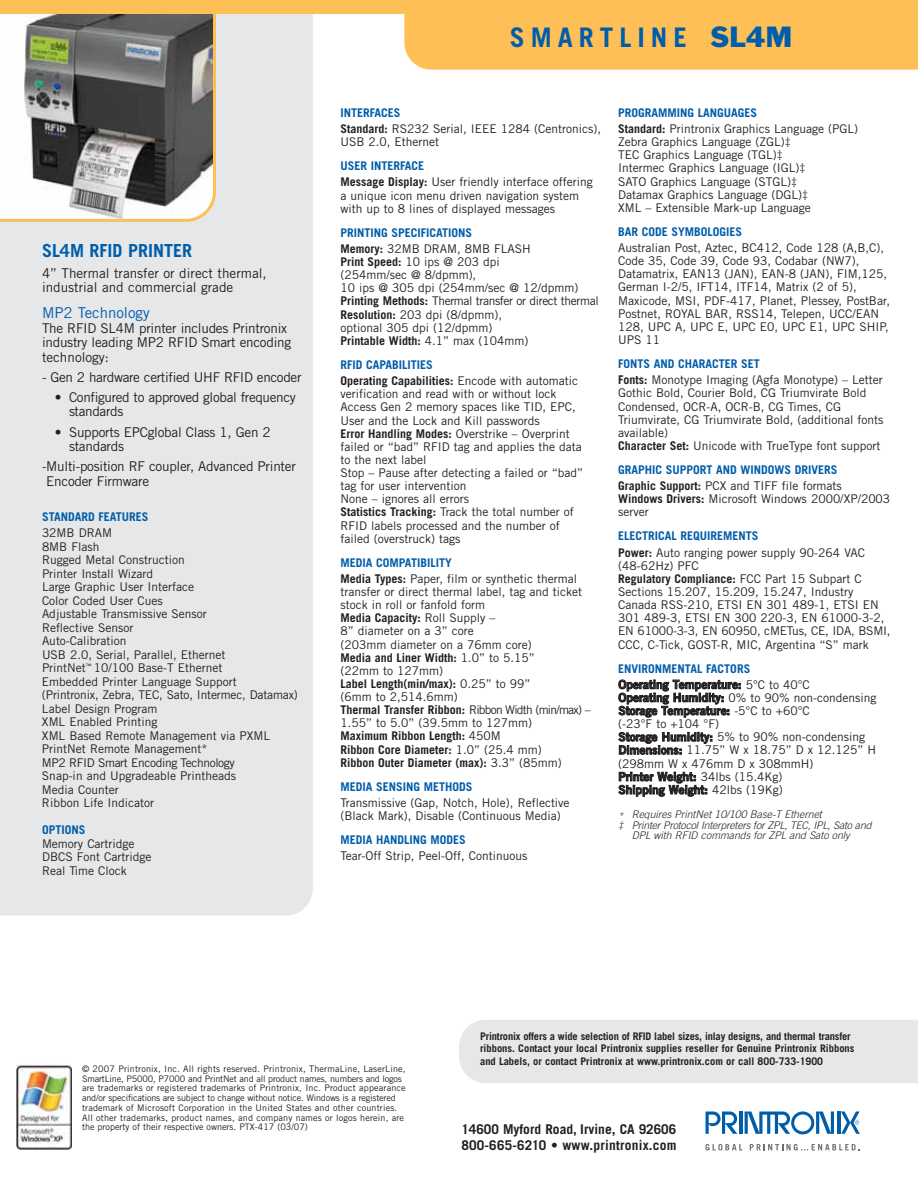
<style>
.page{position:relative;width:918px;height:1188px;background:#fff}
.page>*{position:absolute;margin:0;border:0;box-sizing:border-box;transform-origin:0 0}
.t1{font:700 27px "Trade Gothic";letter-spacing:.22em;color:#005daa}
.t2{font:700 18px "Trade Gothic";color:#005daa}
.t3{font:15px "Trade Gothic";color:#005daa}
.t4{font:13.5px/14.5px "Trade Gothic";letter-spacing:-.02em;color:#231f20}
.t5{font:700 13.5px/16.5px "Trade Gothic";color:#231f20}
.t6{font:13.5px/14.5px "Trade Gothic";color:#231f20}
.t7{font:12px/13.2px "Trade Gothic";color:#231f20}
.t8{font:700 12px/16.4px "Trade Gothic";color:#005daa}
.t9{font:12px/13px "Trade Gothic Bold Two";letter-spacing:-.005em;color:#231f20}
.t10{font:700 12px/16.4px "Trade Gothic";color:#231f20}
.t11{font:700 10.5px/12.6px "Trade Gothic";color:#231f20}
.t12{font:italic 300 10.5px "Trade Gothic";color:#231f20}
.t13{font:9px/9.8px "Trade Gothic";letter-spacing:.02em;color:#231f20}
.s1{font-family:"Franklin Gothic";font-weight:400}
.s2{font-weight:700;color:#005daa}
.s3{font-weight:700}
.s4{color:#231f20}
.s5{font-weight:400;color:#231f20}
.s6{color:#005daa}
.s7{font-weight:400}
.s8{font-family:"Trade Gothic"}
.s9{font-family:"Trade Gothic Bold Two"}
</style>
<div class="page">
<div style="left:459px;top:1020px;width:459px;height:63px;background:#e6e7e8"></div>
<hr style="left:739px;top:1112px;width:3px;height:22px;background:#005daa">
<hr style="left:837px;top:1112px;width:4px;height:22px;background:#005daa">
<svg style="left:706px;top:1112px;width:31px;height:22px"></svg>
<svg style="left:745px;top:1112px;width:89px;height:22px"></svg>
<svg style="left:841px;top:1112px;width:19px;height:22px"></svg>
<svg style="left:705px;top:1144px;width:37px;height:7px"></svg>
<svg style="left:750px;top:1144px;width:110px;height:7px"></svg>
<img style="left:17px;top:1063px;width:54px;height:87px">
<div style="left:0;top:14px;width:313px;height:902px;background:#e6e7e8"></div>
<svg style="left:0;top:14px;width:216px;height:208px"></svg>
<div style="left:404px;top:0;width:514px;height:70px;background:#fdbf56"></div>
<div style="left:0;top:0;width:433px;height:14px;background:#fdbf56"></div>
<h2 class="t2" style="left:42px;top:244px;width:152px">SL4M RFID PRINTER</h2>
<p class="t6" style="left:42px;top:267px;width:226px">4” Thermal transfer or direct thermal, industrial and commercial grade</p>
<p class="t3" style="left:42px;top:307px;width:109px">MP2 Technology</p>
<p class="t4" style="left:42px;top:322px;width:251px">The RFID SL4M printer includes Printronix industry leading MP2 RFID Smart encoding technology:</p>
<p class="t4" style="left:42px;top:371px;width:261px">- Gen 2 hardware certified UHF RFID encoder</p>
<p class="t4" style="left:69px;top:391px;width:228px;text-indent:-14px">• Configured to approved global frequency standards</p>
<p class="t4" style="left:69px;top:426px;width:203px;text-indent:-14px">• Supports EPCglobal Class 1, Gen 2 standards</p>
<p class="t4" style="left:46px;top:460px;width:251px;text-indent:-4px">-Multi-position RF coupler, Advanced Printer<br>Encoder Firmware</p>
<p class="t8" style="left:42px;top:509px;width:108px">STANDARD FEATURES</p>
<p class="t7" style="left:42px;top:527px;width:257px">32MB DRAM<br>8MB Flash<br>Rugged Metal Construction<br>Printer Install Wizard<br>Large Graphic User Interface<br>Color Coded User Cues<br>Adjustable Transmissive Sensor<br>Reflective Sensor<br>Auto-Calibration<br>USB 2.0, Serial, Parallel, Ethernet<br>PrintNet<sup>™</sup> 10/100 Base-T Ethernet<br>Embedded Printer Language Support<br>(Printronix, Zebra, TEC, Sato, Intermec, Datamax)<br>Label Design Program<br>XML Enabled Printing<br>XML Based Remote Management via PXML<br>PrintNet Remote Management*<br>MP2 RFID Smart Encoding Technology<br>Snap-in and Upgradeable Printheads<br>Media Counter<br>Ribbon Life Indicator</p>
<p class="t8" style="left:42px;top:823px;width:45px">OPTIONS</p>
<p class="t7" style="left:42px;top:838px;width:111px">Memory Cartridge<br>DBCS Font Cartridge<br>Real Time Clock</p>
<h1 class="t1" style="left:510px;top:28px;width:284px">SMARTLINE <span class="s1">SL4M</span></h1>
<p class="t7" style="left:340px;top:105px;width:262px;line-height:16.4px"><span class="s2">INTERFACES<br></span><span class="s3">Standard:</span> RS232 Serial, IEEE 1284 (Centronics),</p>
<p class="t7" style="left:340px;top:136px;width:100px">USB 2.0, Ethernet</p>
<p class="t7" style="left:340px;top:159px;width:254px;line-height:16.4px"><span class="s2">USER INTERFACE<br></span><span class="s3">Message Display:</span> User friendly interface offering</p>
<p class="t7" style="left:340px;top:190px;width:240px">a unique icon menu driven navigation system with up to 8 lines of displayed messages</p>
<p class="t8" style="left:340px;top:225px;width:192px">PRINTING SPECIFICATIONS<br><span class="s4">Memory:</span> <span class="s5">32MB DRAM, 8MB FLASH</span></p>
<p class="t7" style="left:340px;top:256px;width:260px"><span class="s3">Print Speed:</span> 10 ips @ 203 dpi<br>(254mm/sec @ 8/dpmm),<br>10 ips @ 305 dpi (254mm/sec @ 12/dpmm)<br><span class="s3">Printing Methods:</span> Thermal transfer or direct thermal <span class="s3">Resolution:</span> 203 dpi (8/dpmm),<br>optional 305 dpi (12/dpmm)<br><span class="s3">Printable Width:</span> 4.1” max (104mm)</p>
<p class="t10" style="left:340px;top:357px;width:239px"><span class="s6">RFID CAPABILITIES<br></span>Operating Capabilities: <span class="s7">Encode with automatic</span></p>
<p class="t7" style="left:340px;top:389px;width:244px">verification and read with or without lock Access Gen 2 memory spaces like TID, EPC, User and the Lock and Kill passwords<br><span class="s3">Error Handling Modes:</span> Overstrike – Overprint failed or “bad” RFID tag and applies the data to the next label<br>Stop – Pause after detecting a failed or “bad” tag for user intervention<br>None – ignores all errors<br><span class="s3">Statistics Tracking:</span> Track the total number of RFID labels processed and the number of failed (overstruck) tags</p>
<p class="t7" style="left:340px;top:555px;width:238px;line-height:16.4px"><span class="s2">MEDIA COMPATIBILITY<br></span><span class="s3">Media Types:</span> Paper, film or synthetic thermal</p>
<p class="t7" style="left:340px;top:586px;width:252px">transfer or direct thermal label, tag and ticket stock in roll or fanfold form<br><span class="s3">Media Capacity:</span> Roll Supply –<br>8” diameter on a 3” core<br>(203mm diameter on a 76mm core)<br><span class="s3">Media and Liner Width:</span> 1.0” to 5.15”<br>(22mm to 127mm)<br><span class="s3">Label Length(min/max):</span> 0.25” to 99”<br>(6mm to 2,514.6mm)<br><span class="s3">Thermal Transfer Ribbon:</span> Ribbon Width (min/max) –<br>1.55” to 5.0” (39.5mm to 127mm)<br><span class="s3">Maximum Ribbon Length:</span> 450M<br><span class="s3">Ribbon Core Diameter:</span> 1.0” (25.4 mm)<br><span class="s3">Ribbon Outer Diameter (max):</span> 3.3” (85mm)</p>
<p class="t8" style="left:340px;top:779px;width:134px">MEDIA SENSING METHODS</p>
<p class="t7" style="left:340px;top:797px;width:231px">Transmissive (Gap, Notch, Hole), Reflective (Black Mark), Disable (Continuous Media)</p>
<p class="t8" style="left:340px;top:833px;width:127px">MEDIA HANDLING MODES</p>
<p class="t7" style="left:340px;top:851px;width:189px">Tear-Off Strip, Peel-Off, Continuous</p>
<p class="t7" style="left:618px;top:105px;width:242px;line-height:16.4px"><span class="s2">PROGRAMMING LANGUAGES<br></span><span class="s3">Standard:</span> Printronix Graphics Language (PGL)</p>
<p class="t7" style="left:618px;top:136px;width:194px">Zebra Graphics Language (ZGL)‡<br>TEC Graphics Language (TGL)‡<br>Intermec Graphics Language (IGL)‡<br>SATO Graphics Language (STGL)‡<br>Datamax Graphics Language (DGL)‡<br>XML – Extensible Mark-up Language</p>
<p class="t8" style="left:618px;top:224px;width:126px">BAR CODE SYMBOLOGIES</p>
<p class="t7" style="left:618px;top:242px;width:273px">Australian Post, Aztec, BC412, Code 128 (A,B,C), Code 35, Code 39, Code 93, Codabar (NW7), Datamatrix, EAN13 (JAN), EAN-8 (JAN), FIM,125, German I-2/5, IFT14, ITF14, Matrix (2 of 5), Maxicode, MSI, PDF-417, Planet, Plessey, PostBar, Postnet, ROYAL BAR, RSS14, Telepen, UCC/EAN 128, UPC A, UPC E, UPC E0, UPC E1, UPC SHIP, UPS 11</p>
<p class="t7" style="left:618px;top:357px;width:266px;line-height:16.4px"><span class="s2">FONTS AND CHARACTER SET<br></span><span class="s3">Fonts:</span> Monotype Imaging (Agfa Monotype) – Letter</p>
<p class="t7" style="left:618px;top:388px;width:267px">Gothic Bold, Courier Bold, CG Triumvirate Bold Condensed, OCR-A, OCR-B, CG Times, CG Triumvirate, CG Triumvirate Bold, (additional fonts available)<br><span class="s3">Character Set:</span> Unicode with TrueType font support</p>
<p class="t8" style="left:618px;top:462px;width:225px">GRAPHIC SUPPORT AND WINDOWS DRIVERS<br><span class="s4">Graphic Support:</span> <span class="s5">PCX and TIFF file formats</span></p>
<p class="t7" style="left:618px;top:494px;width:274px"><span class="s3">Windows Drivers:</span> Microsoft Windows 2000/XP/2003 server</p>
<p class="t7" style="left:618px;top:529px;width:249px;line-height:16.4px"><span class="s2">ELECTRICAL REQUIREMENTS<br></span><span class="s3">Power:</span> Auto ranging power supply 90-264 VAC</p>
<p class="t7" style="left:618px;top:560px;width:274px">(48-62Hz) PFC<br><span class="s3">Regulatory Compliance:</span> FCC Part 15 Subpart C Sections 15.207, 15.209, 15.247, Industry Canada RSS-210, ETSI EN 301 489-1, ETSI EN 301 489-3, ETSI EN 300 220-3, EN 61000-3-2, EN 61000-3-3, EN 60950, cMETus, CE, IDA, BSMI, CCC, C-Tick, GOST-R, MIC, Argentina “S” mark</p>
<p class="t8" style="left:618px;top:661px;width:134px">ENVIRONMENTAL FACTORS</p>
<p class="t9" style="left:618px;top:679px;width:193px">Operating Temperature: <span class="s8">5°C to 40°C</span></p>
<p class="t7" style="left:618px;top:692px;width:260px"><span class="s9">Operating Humidity:</span> 0% to 90% non-condensing</p>
<p class="t9" style="left:618px;top:705px;width:193px">Storage Temperature: <span class="s8">-5°C to +60°C</span></p>
<p class="t7" style="left:618px;top:718px;width:260px">(-23°F to +104 °F)<br><span class="s9">Storage Humidity:</span> 5% to 90% non-condensing<br><span class="s9">Dimensions:</span> 11.75” W x 18.75” D x 12.125” H (298mm W x 476mm D x 308mmH)</p>
<p class="t9" style="left:618px;top:771px;width:166px">Printer Weight: <span class="s8">34lbs (15.4Kg)<br></span>Shipping Weight: <span class="s8">42lbs (19Kg)</span></p>
<p class="t12" style="left:618px;top:811px;width:207px">* Requires PrintNet 10/100 Base-T Ethernet</p>
<p class="t12" style="left:618px;top:821px;width:257px">‡ Printer Protocol Interpreters for ZPL, TEC, IPL, Sato and</p>
<p class="t12" style="left:632px;top:832px;width:222px">DPL with RFID commands for ZPL and Sato only</p>
<p class="t13" style="left:82px;top:1065px;width:325px">© 2007 Printronix, Inc. All rights reserved. Printronix, ThermaLine, LaserLine, SmartLine, P5000, P7000 and PrintNet and all product names, numbers and logos are trademarks or registered trademarks of Printronix, Inc. Product appearance and/or specifications are subject to change without notice. Windows is a registered trademark of Microsoft Corporation in the United States and other countries.<br>All other trademarks, product names, and company names or logos herein, are the property of their respective owners. PTX-417 (03/07)</p>
<p class="t11" style="left:480px;top:1031px;width:376px">Printronix offers a wide selection of RFID label sizes, inlay designs, and thermal transfer ribbons. Contact your local Printronix supplies reseller for Genuine Printronix Ribbons and Labels, or contact Printronix at www.printronix.com or call 800-733-1900</p>
<p class="t5" style="left:461px;top:1122px;width:217px">14600 Myford Road, Irvine, CA 92606<br>800-665-6210 • www.printronix.com</p>
</div>
